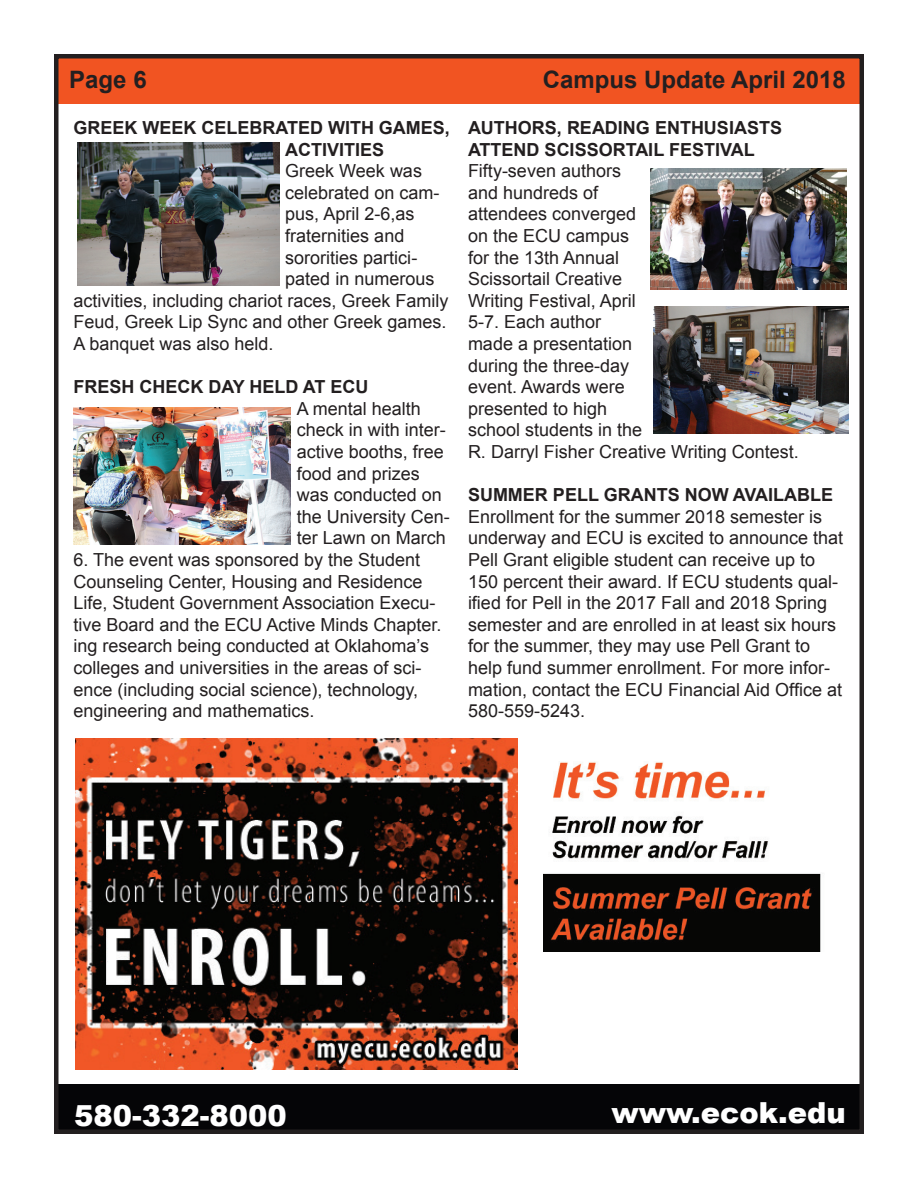
<style>
.page{position:relative;width:918px;height:1188px;background:#fff}
.page>*{position:absolute;margin:0;border:0;box-sizing:border-box;transform-origin:0 0}
.t1{font:900 28.95px "Arial";color:#fff}
.t2{font:700 24px "Arial";color:#231f20}
.t3{font:18px/21.6px "Arial";color:#231f20}
.t4{font:700 18px/21.6px "Arial";color:#231f20}
</style>
<div class="page">
<div style="left:54px;top:1084px;width:810px;height:50px;background:#050507"></div>
<div style="left:54px;top:54px;width:810px;height:50px;background:#f15422"></div>
<div style="left:54px;top:54px;width:810px;height:1080px;border:4px solid #231f20"></div>
<img style="left:78px;top:143px;width:201px;height:142px">
<img style="left:73px;top:407px;width:218px;height:137px">
<img style="left:651px;top:169px;width:195px;height:121px">
<img style="left:653px;top:307px;width:195px;height:126px">
<img style="left:76px;top:739px;width:442px;height:330px">
<img style="left:543px;top:762px;width:278px;height:190px">
<h2 class="t2" style="left:69px;top:64px;width:79px">Page 6</h2>
<h2 class="t2" style="left:543px;top:63px;width:305px">Campus Update April 2018</h2>
<p class="t4" style="left:285px;top:117px;width:166px;text-indent:-212px">GREEK WEEK CELEBRATED WITH GAMES,<br>ACTIVITIES</p>
<p class="t3" style="left:285px;top:160px;width:138px">Greek Week was</p>
<p class="t3" style="left:285px;top:182px;width:156px">celebrated on cam-</p>
<p class="t3" style="left:285px;top:204px;width:131px">pus, April 2-6,as</p>
<p class="t3" style="left:285px;top:225px;width:121px">fraternities and</p>
<p class="t3" style="left:285px;top:247px;width:134px">sororities partici-</p>
<p class="t3" style="left:285px;top:268px;width:151px">pated in numerous</p>
<p class="t3" style="left:73px;top:290px;width:377px">activities, including chariot races, Greek Family</p>
<p class="t3" style="left:73px;top:312px;width:375px">Feud, Greek Lip Sync and other Greek games.</p>
<p class="t3" style="left:73px;top:333px;width:202px">A banquet was also held.</p>
<p class="t4" style="left:73px;top:377px;width:297px">FRESH CHECK DAY HELD AT ECU</p>
<p class="t3" style="left:297px;top:398px;width:155px">A mental health check in with inter&shy;active booths, free food and prizes was conducted on the University Cen&shy;ter Lawn on March</p>
<p class="t3" style="left:73px;top:549px;width:370px">6. The event was sponsored by the Student Counseling Center, Housing and Residence Life, Student Government Association Execu&shy;tive Board and the ECU Active Minds Chapter. ing research being conducted at Oklahoma’s colleges and universities in the areas of sci&shy;ence (including social science), technology, engineering and mathematics.</p>
<p class="t4" style="left:468px;top:117px;width:316px">AUTHORS, READING ENTHUSIASTS<br>ATTEND SCISSORTAIL FESTIVAL</p>
<p class="t3" style="left:468px;top:160px;width:332px">Fifty-seven authors<br>and hundreds of<br>attendees converged<br>on the ECU campus<br>for the 13th Annual<br>Scissortail Creative<br>Writing Festival, April<br>5-7. Each author<br>made a presentation<br>during the three-day<br>event. Awards were<br>presented to high<br>school students in the<br>R. Darryl Fisher Creative Writing Contest.</p>
<p class="t4" style="left:468px;top:485px;width:367px">SUMMER PELL GRANTS NOW AVAILABLE</p>
<p class="t3" style="left:468px;top:506px;width:377px">Enrollment for the summer 2018 semester is underway and ECU is excited to announce that Pell Grant eligible student can receive up to 150 percent their award. If ECU students qual&shy;ified for Pell in the 2017 Fall and 2018 Spring semester and are enrolled in at least six hours for the summer, they may use Pell Grant to help fund summer enrollment. For more infor&shy;mation, contact the ECU Financial Aid Office at 580-559-5243.</p>
<h1 class="t1" style="left:74px;top:1094px;width:214px">580-332-8000</h1>
<h1 class="t1" style="left:612px;top:1092px;width:236px">www.ecok.edu</h1>
</div>
